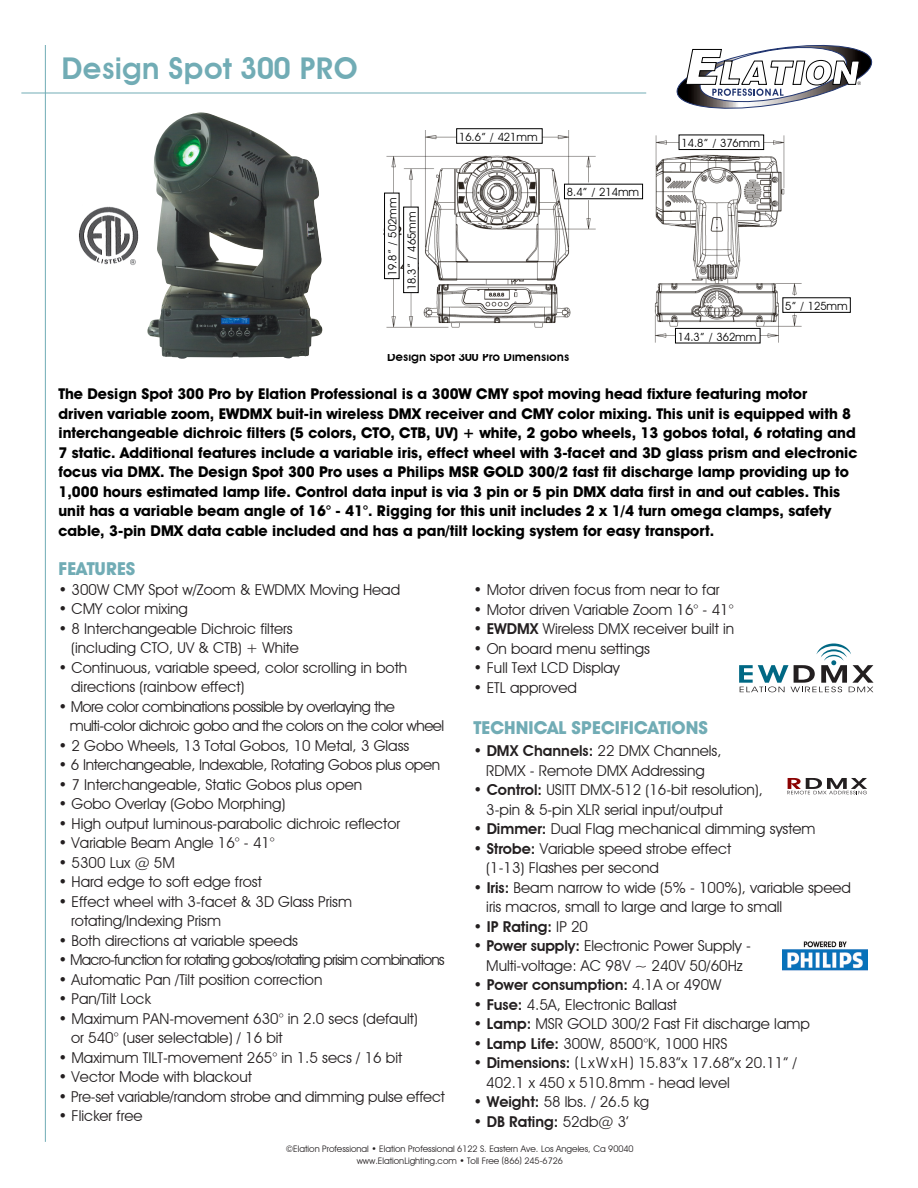
<style>
.page{position:relative;width:918px;height:1188px;background:#fff}
.page>*{position:absolute;margin:0;border:0;box-sizing:border-box;transform-origin:0 0}
.t1{font:600 30px "Avant Garde";color:#71acb5}
.t2{font:700 18px "Avant Garde IT Cby BT";color:#71acb5}
.t3{font:15px "Avant Garde IT Cby BT";color:#231f20}
.t4{font:700 15px/19.5px "Avant Garde IT Cby BT";color:#000}
.t5{font:15px "Avant Garde IT Cby BT";letter-spacing:-.03em;color:#231f20}
.t6{font:600 15px "Avant Garde IT Cby BT";color:#231f20}
.t7{font:15px "Avant Garde IT Cby BT";letter-spacing:-.05em;color:#231f20}
.t8{font:15px "Avant Garde IT Cby BT";letter-spacing:-.02em;color:#231f20}
.t9{font:600 12px "Avant Garde";color:#000}
.t10{font:11.25px "Avant Garde";color:#000}
.t11{font:9px "Avant Garde IT Cby BT";color:#231f20}
.t12{font:8.1px "Times New Roman";color:#000}
.s1{font-weight:600}
.s2{font-weight:400}
</style>
<div class="page">
<hr style="left:45px;top:45px;width:1px;height:1097px;background:#71acb5">
<hr style="left:21px;top:93px;width:625px;height:1px;background:#71acb5">
<svg style="left:676px;top:44px;width:197px;height:65px"></svg>
<svg style="left:787px;top:778px;width:80px;height:16px"></svg>
<img style="left:783px;top:941px;width:85px;height:30px">
<img style="left:147px;top:113px;width:175px;height:246px">
<img style="left:654px;top:134px;width:149px;height:210px">
<div style="left:675px;top:328px;width:85px;height:15px;background:#fff"></div>
<div style="left:675px;top:328px;width:85px;height:15px;border:1px solid #000"></div>
<div style="left:679px;top:135px;width:85px;height:15px;background:#fff"></div>
<div style="left:679px;top:135px;width:85px;height:15px;border:1px solid #000"></div>
<div style="left:783px;top:298px;width:67px;height:14px;background:#fff"></div>
<div style="left:783px;top:298px;width:67px;height:15px;border:1px solid #000"></div>
<img style="left:383px;top:130px;width:226px;height:198px">
<div style="left:564px;top:184px;width:79px;height:15px;background:#fff"></div>
<div style="left:457px;top:129px;width:85px;height:14px;background:#fff"></div>
<div style="left:404px;top:207px;width:14px;height:86px;background:#fff"></div>
<div style="left:403px;top:207px;width:15px;height:86px;border:1px solid #000"></div>
<div style="left:385px;top:193px;width:14px;height:86px;background:#fff"></div>
<div style="left:384px;top:193px;width:15px;height:86px;border:1px solid #000"></div>
<img style="left:78px;top:206px;width:61px;height:59px">
<svg style="left:739px;top:644px;width:135px;height:48px"></svg>
<p class="t1" style="left:62px;top:50px;width:299px">Design Spot 300 PRO</p>
<p class="t10" style="left:386px;top:276px;width:80px;rotate:-90deg">19.8” / 502mm</p>
<p class="t10" style="left:405px;top:290px;width:80px;rotate:-90deg">18.3” / 465mm</p>
<p class="t10" style="left:459px;top:130px;width:80px">16.6” / 421mm</p>
<p class="t10" style="left:567px;top:185px;width:74px">8.4” / 214mm</p>
<p class="t9" style="left:387px;top:350px;width:184px">Design Spot 300 Pro Dimensions</p>
<p class="t10" style="left:682px;top:136px;width:80px">14.8” / 376mm</p>
<p class="t10" style="left:678px;top:330px;width:80px">14.3” / 362mm</p>
<p class="t10" style="left:785px;top:299px;width:64px">5” / 125mm</p>
<p class="t4" style="left:58px;top:384px;width:801px">The Design Spot 300 Pro by Elation Professional is a 300W CMY spot moving head fixture featuring motor<br>driven variable zoom, EWDMX buit-in wireless DMX receiver and CMY color mixing. This unit is equipped with 8 interchangeable dichroic filters (5 colors, CTO, CTB, UV) + white, 2 gobo wheels, 13 gobos total, 6 rotating and 7 static. Additional features include a variable iris, effect wheel with 3-facet and 3D glass prism and electronic focus via DMX. The Design Spot 300 Pro uses a Philips MSR GOLD 300/2 fast fit discharge lamp providing up to 1,000 hours estimated lamp life. Control data input is via 3 pin or 5 pin DMX data first in and out cables. This unit has a variable beam angle of 16° - 41°. Rigging for this unit includes 2 x 1/4 turn omega clamps, safety cable, 3-pin DMX data cable included and has a pan/tilt locking system for easy transport.</p>
<p class="t2" style="left:58px;top:558px;width:79px">FEATURES</p>
<p class="t3" style="left:58px;top:580px;width:343px">• 300W CMY Spot w/Zoom &amp; EWDMX Moving Head</p>
<p class="t3" style="left:58px;top:600px;width:131px">• CMY color mixing</p>
<p class="t3" style="left:58px;top:619px;width:236px">• 8 Interchangeable Dichroic filters</p>
<p class="t3" style="left:71px;top:639px;width:229px">(including CTO, UV &amp; CTB) + White</p>
<p class="t3" style="left:58px;top:658px;width:350px">• Continuous, variable speed, color scrolling in both</p>
<p class="t3" style="left:71px;top:678px;width:175px">directions (rainbow effect)</p>
<p class="t5" style="left:58px;top:697px;width:338px">• More color combinations possible by overlaying the</p>
<p class="t5" style="left:70px;top:717px;width:376px">multi-color dichroic gobo and the colors on the color wheel</p>
<p class="t3" style="left:58px;top:736px;width:352px">• 2 Gobo Wheels, 13 Total Gobos, 10 Metal, 3 Glass</p>
<p class="t8" style="left:58px;top:756px;width:383px">• 6 Interchangeable, Indexable, Rotating Gobos plus open</p>
<p class="t3" style="left:58px;top:775px;width:305px">• 7 Interchangeable, Static Gobos plus open</p>
<p class="t3" style="left:58px;top:795px;width:228px">• Gobo Overlay (Gobo Morphing)</p>
<p class="t3" style="left:58px;top:814px;width:343px">• High output luminous-parabolic dichroic reflector</p>
<p class="t3" style="left:58px;top:834px;width:218px">• Variable Beam Angle 16° - 41°</p>
<p class="t3" style="left:58px;top:853px;width:118px">• 5300 Lux @ 5M</p>
<p class="t3" style="left:58px;top:873px;width:205px">• Hard edge to soft edge frost</p>
<p class="t3" style="left:58px;top:892px;width:295px">• Effect wheel with 3-facet &amp; 3D Glass Prism</p>
<p class="t3" style="left:71px;top:912px;width:151px">rotating/Indexing Prism</p>
<p class="t3" style="left:58px;top:931px;width:241px">• Both directions at variable speeds</p>
<p class="t7" style="left:58px;top:951px;width:388px">• Macro-function for rotating gobos/rotating prisim combinations</p>
<p class="t3" style="left:58px;top:970px;width:265px">• Automatic Pan /Tilt position correction</p>
<p class="t3" style="left:58px;top:990px;width:94px">• Pan/Tilt Lock</p>
<p class="t3" style="left:58px;top:1009px;width:361px">• Maximum PAN-movement 630° in 2.0 secs (default)</p>
<p class="t3" style="left:71px;top:1029px;width:213px">or 540° (user selectable) / 16 bit</p>
<p class="t3" style="left:58px;top:1048px;width:345px">• Maximum TILT-movement 265° in 1.5 secs / 16 bit</p>
<p class="t3" style="left:58px;top:1068px;width:195px">• Vector Mode with blackout</p>
<p class="t3" style="left:58px;top:1087px;width:388px">• Pre-set variable/random strobe and dimming pulse effect</p>
<p class="t3" style="left:58px;top:1107px;width:86px">• Flicker free</p>
<p class="t3" style="left:474px;top:581px;width:248px">• Motor driven focus from near to far</p>
<p class="t3" style="left:474px;top:600px;width:261px">• Motor driven Variable Zoom 16° - 41°</p>
<p class="t3" style="left:474px;top:620px;width:262px">• <span class="s1">EWDMX</span> Wireless DMX receiver built in</p>
<p class="t3" style="left:474px;top:639px;width:178px">• On board menu settings</p>
<p class="t3" style="left:474px;top:659px;width:148px">• Full Text LCD Display</p>
<p class="t3" style="left:474px;top:678px;width:105px">• ETL approved</p>
<p class="t2" style="left:474px;top:717px;width:236px">TECHNICAL SPECIFICATIONS</p>
<p class="t3" style="left:474px;top:742px;width:249px">• <span class="s1">DMX Channels:</span> 22 DMX Channels,</p>
<p class="t3" style="left:486px;top:761px;width:220px">RDMX - Remote DMX Addressing</p>
<p class="t3" style="left:474px;top:781px;width:291px">• <span class="s1">Control:</span> USITT DMX-512 (16-bit resolution),</p>
<p class="t3" style="left:486px;top:800px;width:238px">3-pin &amp; 5-pin XLR serial input/output</p>
<p class="t3" style="left:474px;top:820px;width:343px">• <span class="s1">Dimmer:</span> Dual Flag mechanical dimming system</p>
<p class="t3" style="left:474px;top:839px;width:259px">• <span class="s1">Strobe:</span> Variable speed strobe effect</p>
<p class="t3" style="left:486px;top:859px;width:174px">(1-13) Flashes per second</p>
<p class="t3" style="left:474px;top:878px;width:379px">• <span class="s1">Iris:</span> Beam narrow to wide (5% - 100%), variable speed</p>
<p class="t3" style="left:486px;top:898px;width:298px">iris macros, small to large and large to small</p>
<p class="t6" style="left:474px;top:918px;width:116px">• IP Rating: <span class="s2">IP 20</span></p>
<p class="t3" style="left:474px;top:937px;width:279px">• <span class="s1">Power supply:</span> Electronic Power Supply -</p>
<p class="t3" style="left:486px;top:956px;width:258px">Multi-voltage: AC 98V ~ 240V 50/60Hz</p>
<p class="t6" style="left:474px;top:976px;width:249px"><span class="s2">•</span> Power consumption: <span class="s2">4.1A or 490W</span></p>
<p class="t3" style="left:474px;top:995px;width:205px">• <span class="s1">Fuse:</span> 4.5A, Electronic Ballast</p>
<p class="t3" style="left:474px;top:1015px;width:338px">• <span class="s1">Lamp:</span> MSR GOLD 300/2 Fast Fit discharge lamp</p>
<p class="t3" style="left:474px;top:1034px;width:255px">• <span class="s1">Lamp Life:</span> 300W, 8500°K, 1000 HRS</p>
<p class="t3" style="left:474px;top:1054px;width:325px">• <span class="s1">Dimensions:</span> ( L xWxH) 15.83”x 17.68”x 20.11” /</p>
<p class="t3" style="left:486px;top:1073px;width:245px">402.1 x 450 x 510.8mm - head level</p>
<p class="t3" style="left:474px;top:1093px;width:177px">• <span class="s1">Weight:</span> 58 lbs. / 26.5 kg</p>
<p class="t6" style="left:474px;top:1113px;width:157px">• DB Rating: <span class="s2">52db@ 3’</span></p>
<p class="t12" style="left:567px;top:672px;width:10px">57</p>
<p class="t12" style="left:590px;top:673px;width:10px">57</p>
<p class="t11" style="left:286px;top:1143px;width:349px">©Elation Professional • Elation Professional 6122 S. Eastern Ave. Los Angeles, Ca 90040</p>
<p class="t11" style="left:357px;top:1155px;width:208px">www.ElationLighting.com • Toll Free (866) 245-6726</p>
</div>
